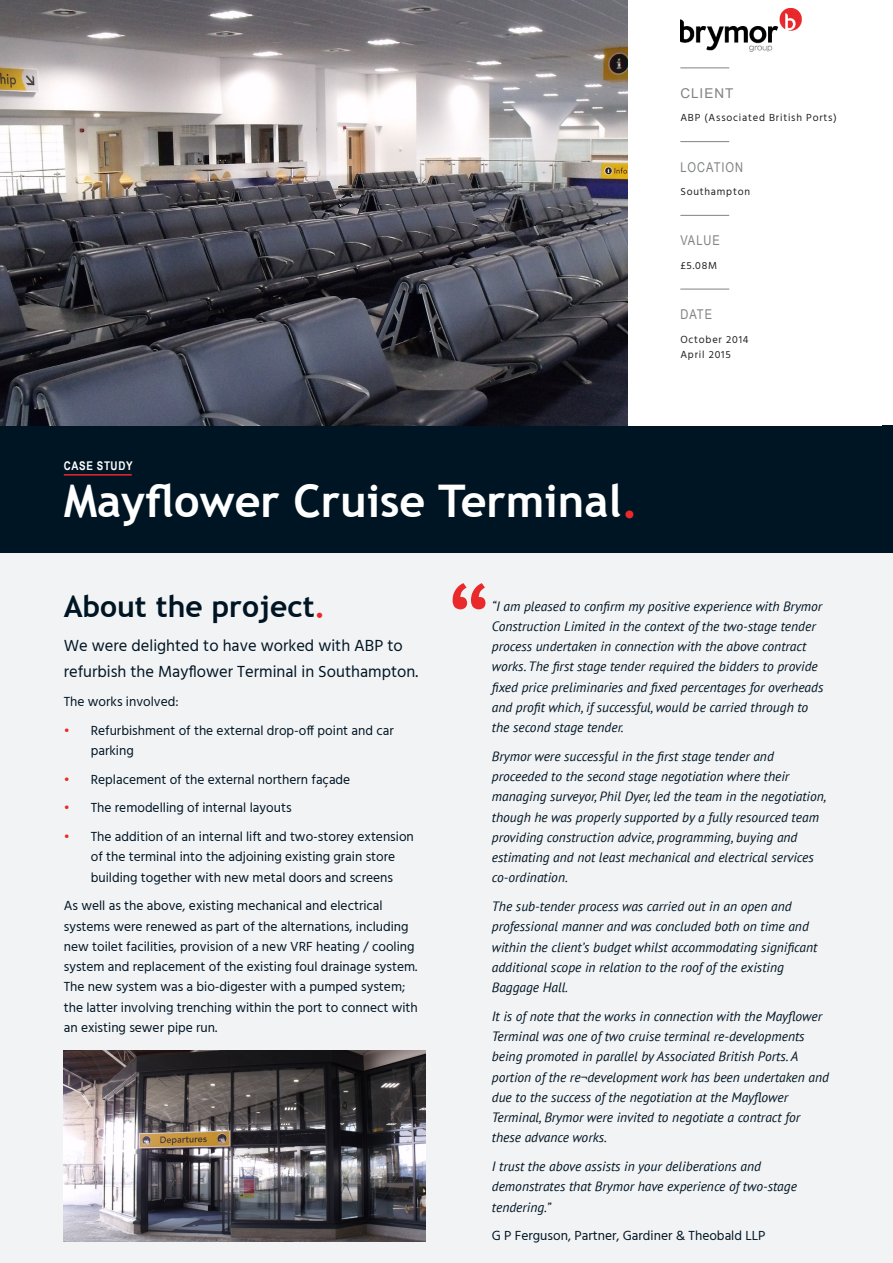
<style>
.page{position:relative;width:893px;height:1263px;background:#fff}
.page>*{position:absolute;margin:0;border:0;box-sizing:border-box;transform-origin:0 0}
.t1{font:126px "PT Sans";color:#e9292a}
.Page_Title{font:700 45px "Trebuchet MS";color:#fff}
.Sub-Header{font:700 30px "Trebuchet MS";color:#001524}
.Large_Intro_Text{font:16.5px/25.5px "Hind";color:#001524}
.Body_Text{font:italic 13.5px/20.2px "PT Sans";color:#001524}
.Body_Text-2{font:13.5px/20.2px "Hind";color:#001524}
.Case_Study_Info_Head{font:13.5px "Arial Narrow";letter-spacing:.075em;color:#808285}
.Case_Study_Info_Head-2{font:13.5px "Arial";letter-spacing:.075em;color:#808285}
.Document_Title{font:700 12px "Arial Narrow";letter-spacing:.05em;color:#fff}
.Case_Study_Info_Text{font:10.5px/15px "Hind";letter-spacing:.075em;color:#231f20}
.s1{color:#e9292a}
</style>
<div class="page">
<div style="left:0;top:502px;width:893px;height:761px;background:#f2f3f4"></div>
<div style="left:0;top:425px;width:893px;height:128px;background:#001524"></div>
<hr style="left:64px;top:474px;width:68px;height:2px;background:#e9292a">
<hr style="left:680px;top:68px;width:49px;height:1px;background:#808285">
<hr style="left:680px;top:141px;width:49px;height:1px;background:#808285">
<hr style="left:680px;top:215px;width:49px;height:1px;background:#808285">
<hr style="left:680px;top:289px;width:49px;height:1px;background:#808285">
<img style="left:0;top:0;width:627px;height:425px">
<img style="left:64px;top:1050px;width:361px;height:192px">
<img style="left:680px;top:9px;width:121px;height:42px">
<p class="Case_Study_Info_Head-2" style="left:680px;top:84px;width:55px">CLIENT</p>
<p class="Case_Study_Info_Text" style="left:680px;top:111px;width:158px">ABP (Associated British Ports)</p>
<p class="Case_Study_Info_Head" style="left:680px;top:157px;width:64px">LOCATION</p>
<p class="Case_Study_Info_Text" style="left:680px;top:185px;width:71px">Southampton</p>
<p class="Case_Study_Info_Head" style="left:680px;top:231px;width:41px">VALUE</p>
<p class="Case_Study_Info_Text" style="left:680px;top:258px;width:38px">£5.08M</p>
<p class="Document_Title" style="left:64px;top:456px;width:70px">CASE STUDY</p>
<p class="Page_Title" style="left:64px;top:473px;width:576px">Mayflower Cruise Terminal<span class="s1">.</span></p>
<p class="Case_Study_Info_Head" style="left:680px;top:304px;width:33px">DATE</p>
<p class="Case_Study_Info_Text" style="left:680px;top:332px;width:70px">October 2014<br>April 2015</p>
<p class="Sub-Header" style="left:64px;top:588px;width:263px">About the project<span class="s1">.</span></p>
<p class="Large_Intro_Text" style="left:64px;top:634px;width:356px">We were delighted to have worked with ABP to refurbish the Mayflower Terminal in Southampton.</p>
<p class="Body_Text-2" style="left:64px;top:692px;width:116px">The works involved:</p>
<p class="Body_Text-2" style="left:91px;top:720px;width:305px;text-indent:-27px"><span class="s1">•</span> Refurbishment of the external drop-off point and car parking</p>
<p class="Body_Text-2" style="left:64px;top:769px;width:288px"><span class="s1">•</span> Replacement of the external northern façade</p>
<p class="Body_Text-2" style="left:64px;top:798px;width:229px"><span class="s1">•</span> The remodelling of internal layouts</p>
<p class="Body_Text-2" style="left:91px;top:827px;width:325px;text-indent:-27px"><span class="s1">•</span> The addition of an internal lift and two-storey extension of the terminal into the adjoining existing grain store building together with new metal doors and screens</p>
<p class="Body_Text-2" style="left:64px;top:896px;width:356px">As well as the above, existing mechanical and electrical systems were renewed as part of the alternations, including new toilet facilities, provision of a new VRF heating / cooling system and replacement of the existing foul drainage system.<br>The new system was a bio-digester with a pumped system; the latter involving trenching within the port to connect with an existing sewer pipe run.</p>
<p class="t1" style="left:448px;top:556px;width:44px">“</p>
<p class="Body_Text" style="left:492px;top:595px;width:333px">“I am pleased to confirm my positive experience with Brymor Construction Limited in the context of the two-stage tender process undertaken in connection with the above contract works. The first stage tender required the bidders to provide fixed price preliminaries and fixed percentages for overheads and profit which, if successful, would be carried through to the second stage tender.</p>
<p class="Body_Text" style="left:492px;top:746px;width:336px">Brymor were successful in the first stage tender and proceeded to the second stage negotiation where their managing surveyor, Phil Dyer, led the team in the negotiation, though he was properly supported by a fully resourced team providing construction advice, programming, buying and estimating and not least mechanical and electrical services co-ordination.</p>
<p class="Body_Text" style="left:492px;top:896px;width:327px">The sub-tender process was carried out in an open and professional manner and was concluded both on time and within the client’s budget whilst accommodating significant additional scope in relation to the roof of the existing Baggage Hall.</p>
<p class="Body_Text" style="left:492px;top:1006px;width:339px">It is of note that the works in connection with the Mayflower Terminal was one of two cruise terminal re-developments being promoted in parallel by Associated British Ports. A portion of the re¬development work has been undertaken and due to the success of the negotiation at the Mayflower Terminal, Brymor were invited to negotiate a contract for these advance works.</p>
<p class="Body_Text" style="left:492px;top:1156px;width:307px">I trust the above assists in your deliberations and demonstrates that Brymor have experience of two-stage tendering.”</p>
<p class="Body_Text-2" style="left:492px;top:1226px;width:275px">G P Ferguson, Partner, Gardiner &amp; Theobald LLP</p>
</div>
